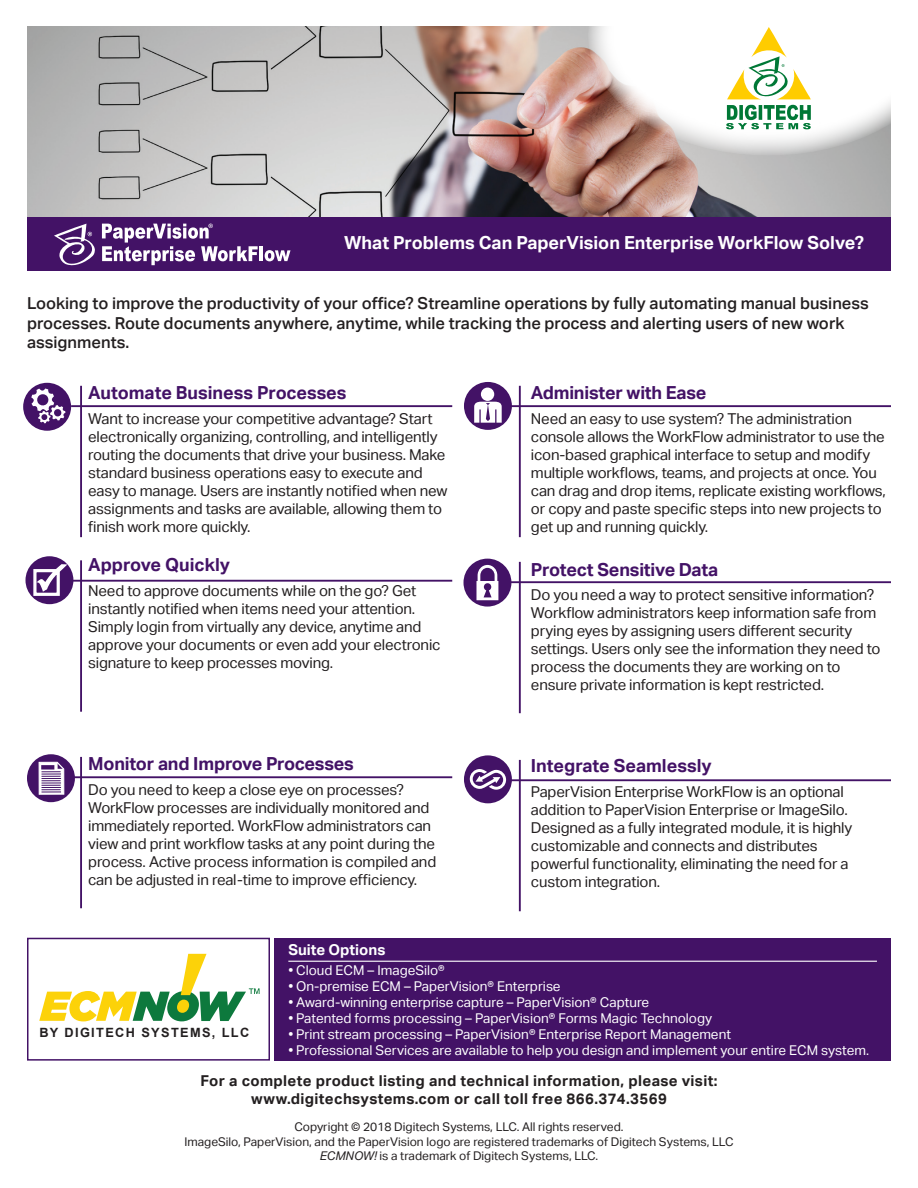
<style>
.page{position:relative;width:918px;height:1188px;background:#fff}
.page>*{position:absolute;margin:0;border:0;box-sizing:border-box;transform-origin:0 0}
.Education_Chaparral{font:700 18px "Aktiv Grotesk";letter-spacing:-.01em;color:#431266}
.t1{font:700 18px "Aktiv Grotesk";color:#fff}
.t2{font:500 16.5px/19.8px "Aktiv Grotesk";color:#231f20}
.t3{font:15px/18px "Aktiv Grotesk";letter-spacing:-.01em;color:#231f20}
.t4{font:700 15px/18px "Aktiv Grotesk";letter-spacing:.025em;color:#231f20;text-align:center}
.Paragraph_-_Chaparra{font:700 15px "Aktiv Grotesk";color:#fff}
.Education_Chaparral-2{font:13.5px "Aktiv Grotesk";color:#fff}
.t5{font:700 12.75px "Arial";letter-spacing:.105em;color:#231f20}
.t6{font:12px/14.4px "Aktiv Grotesk";color:#231f20;text-align:center}
.s1{font-style:italic}
</style>
<div class="page">
<img style="left:27px;top:27px;width:864px;height:190px">
<div style="left:27px;top:217px;width:864px;height:54px;background:#431266"></div>
<svg style="left:588px;top:26px;width:303px;height:130px"></svg>
<svg style="left:726px;top:105px;width:85px;height:24px"></svg>
<svg style="left:727px;top:27px;width:84px;height:72px"></svg>
<svg style="left:54px;top:224px;width:41px;height:42px"></svg>
<hr style="left:260px;top:246px;width:3px;height:15px;background:#fff">
<svg style="left:265px;top:250px;width:26px;height:11px"></svg>
<svg style="left:102px;top:224px;width:156px;height:41px"></svg>
<hr style="left:80px;top:386px;width:2px;height:151px;background:#431266">
<hr style="left:71px;top:405px;width:381px;height:2px;background:#431266">
<hr style="left:80px;top:757px;width:2px;height:151px;background:#431266">
<hr style="left:71px;top:776px;width:381px;height:2px;background:#431266">
<hr style="left:80px;top:560px;width:2px;height:152px;background:#431266">
<hr style="left:71px;top:580px;width:381px;height:2px;background:#431266">
<div style="left:274px;top:938px;width:617px;height:123px;background:#431266"></div>
<hr style="left:288px;top:961px;width:589px;height:1px;background:#fff">
<div style="left:167px;top:991px;width:32px;height:30px;background:#0d793d;border-radius:14px"></div>
<svg style="left:39px;top:991px;width:131px;height:30px"></svg>
<div style="left:177px;top:1000px;width:12px;height:13px;background:#fcd209;border-radius:5px"></div>
<svg style="left:181px;top:954px;width:79px;height:67px"></svg>
<div style="left:27px;top:938px;width:243px;height:123px;border:2px solid #431266"></div>
<hr style="left:519px;top:386px;width:2px;height:151px;background:#431266">
<hr style="left:510px;top:405px;width:381px;height:2px;background:#431266">
<hr style="left:519px;top:562px;width:2px;height:151px;background:#431266">
<hr style="left:510px;top:581px;width:381px;height:2px;background:#431266">
<hr style="left:519px;top:760px;width:2px;height:151px;background:#431266">
<hr style="left:510px;top:779px;width:381px;height:2px;background:#431266">
<div style="left:464px;top:559px;width:47px;height:48px;background:#431266;border-radius:50%"></div>
<svg style="left:476px;top:565px;width:22px;height:35px"></svg>
<div style="left:27px;top:754px;width:48px;height:48px;background:#431266;border-radius:50%"></div>
<svg style="left:38px;top:761px;width:27px;height:34px"></svg>
<div style="left:41px;top:765px;width:13px;height:5px;background:#431266"></div>
<div style="left:26px;top:556px;width:47px;height:48px;background:#431266;border-radius:50%"></div>
<svg style="left:33px;top:563px;width:34px;height:34px"></svg>
<div style="left:23px;top:383px;width:48px;height:48px;background:#431266;border-radius:50%"></div>
<svg style="left:31px;top:388px;width:34px;height:35px"></svg>
<div style="left:464px;top:755px;width:48px;height:48px;background:#431266;border-radius:50%"></div>
<svg style="left:470px;top:769px;width:36px;height:21px"></svg>
<div style="left:464px;top:382px;width:48px;height:48px;background:#431266;border-radius:50%"></div>
<div style="left:481px;top:388px;width:13px;height:13px;background:#fff;border-radius:50%"></div>
<svg style="left:474px;top:402px;width:28px;height:21px"></svg>
<p class="t1" style="left:344px;top:232px;width:521px">What Problems Can PaperVision Enterprise WorkFlow Solve?</p>
<p class="t2" style="left:27px;top:293px;width:844px">Looking to improve the productivity of your office? Streamline operations by fully automating manual business processes. Route documents anywhere, anytime, while tracking the process and alerting users of new work assignments.</p>
<p class="Education_Chaparral" style="left:88px;top:382px;width:260px">Automate Business Processes</p>
<p class="t3" style="left:88px;top:409px;width:361px">Want to increase your competitive advantage? Start electronically organizing, controlling, and intelligently routing the documents that drive your business. Make standard business operations easy to execute and easy to manage. Users are instantly notified when new assignments and tasks are available, allowing them to finish work more quickly.</p>
<p class="Education_Chaparral" style="left:88px;top:554px;width:143px">Approve Quickly</p>
<p class="t3" style="left:88px;top:581px;width:354px">Need to approve documents while on the go? Get instantly notified when items need your attention.<br>Simply login from virtually any device, anytime and approve your documents or even add your electronic signature to keep processes moving.</p>
<p class="Education_Chaparral" style="left:88px;top:754px;width:267px">Monitor and Improve Processes</p>
<p class="t3" style="left:88px;top:781px;width:350px">Do you need to keep a close eye on processes?<br>WorkFlow processes are individually monitored and immediately reported. WorkFlow administrators can view and print workflow tasks at any point during the process. Active process information is compiled and can be adjusted in real-time to improve efficiency.</p>
<p class="Education_Chaparral" style="left:531px;top:382px;width:177px">Administer with Ease</p>
<p class="t3" style="left:531px;top:410px;width:357px">Need an easy to use system? The administration console allows the WorkFlow administrator to use the icon-based graphical interface to setup and modify multiple workflows, teams, and projects at once. You can drag and drop items, replicate existing workflows, or copy and paste specific steps into new projects to get up and running quickly.</p>
<p class="Education_Chaparral" style="left:531px;top:559px;width:189px">Protect Sensitive Data</p>
<p class="t3" style="left:531px;top:586px;width:351px">Do you need a way to protect sensitive information?<br>Workflow administrators keep information safe from prying eyes by assigning users different security settings. Users only see the information they need to process the documents they are working on to ensure private information is kept restricted.</p>
<p class="Education_Chaparral" style="left:531px;top:756px;width:182px">Integrate Seamlessly</p>
<p class="t3" style="left:531px;top:783px;width:323px">PaperVision Enterprise WorkFlow is an optional addition to PaperVision Enterprise or ImageSilo.<br>Designed as a fully integrated module, it is highly customizable and connects and distributes powerful functionality, eliminating the need for a custom integration.</p>
<p class="t5" style="left:39px;top:1024px;width:211px">BY DIGITECH SYSTEMS, LLC</p>
<p class="Paragraph_-_Chaparra" style="left:288px;top:941px;width:99px">Suite Options</p>
<p class="Education_Chaparral-2" style="left:288px;top:962px;width:158px">• Cloud ECM – ImageSilo®</p>
<p class="Education_Chaparral-2" style="left:288px;top:978px;width:274px">• On-premise ECM – PaperVision® Enterprise</p>
<p class="Education_Chaparral-2" style="left:288px;top:994px;width:362px">• Award-winning enterprise capture – PaperVision® Capture</p>
<p class="Education_Chaparral-2" style="left:288px;top:1010px;width:425px">• Patented forms processing – PaperVision® Forms Magic Technology</p>
<p class="Education_Chaparral-2" style="left:288px;top:1027px;width:444px">• Print stream processing – PaperVision® Enterprise Report Management</p>
<p class="Education_Chaparral-2" style="left:288px;top:1043px;width:582px">• Professional Services are available to help you design and implement your entire ECM system.</p>
<p class="t4" style="left:200px;top:1072px;width:519px">For a complete product listing and technical information, please visit: www.digitechsystems.com or call toll free 866.374.3569</p>
<p class="t6" style="left:184px;top:1120px;width:551px">Copyright © 2018 Digitech Systems, LLC. All rights reserved.<br>ImageSilo, PaperVision, and the PaperVision logo are registered trademarks of Digitech Systems, LLC<br><span class="s1">ECMNOW!</span> is a trademark of Digitech Systems, LLC.</p>
</div>
